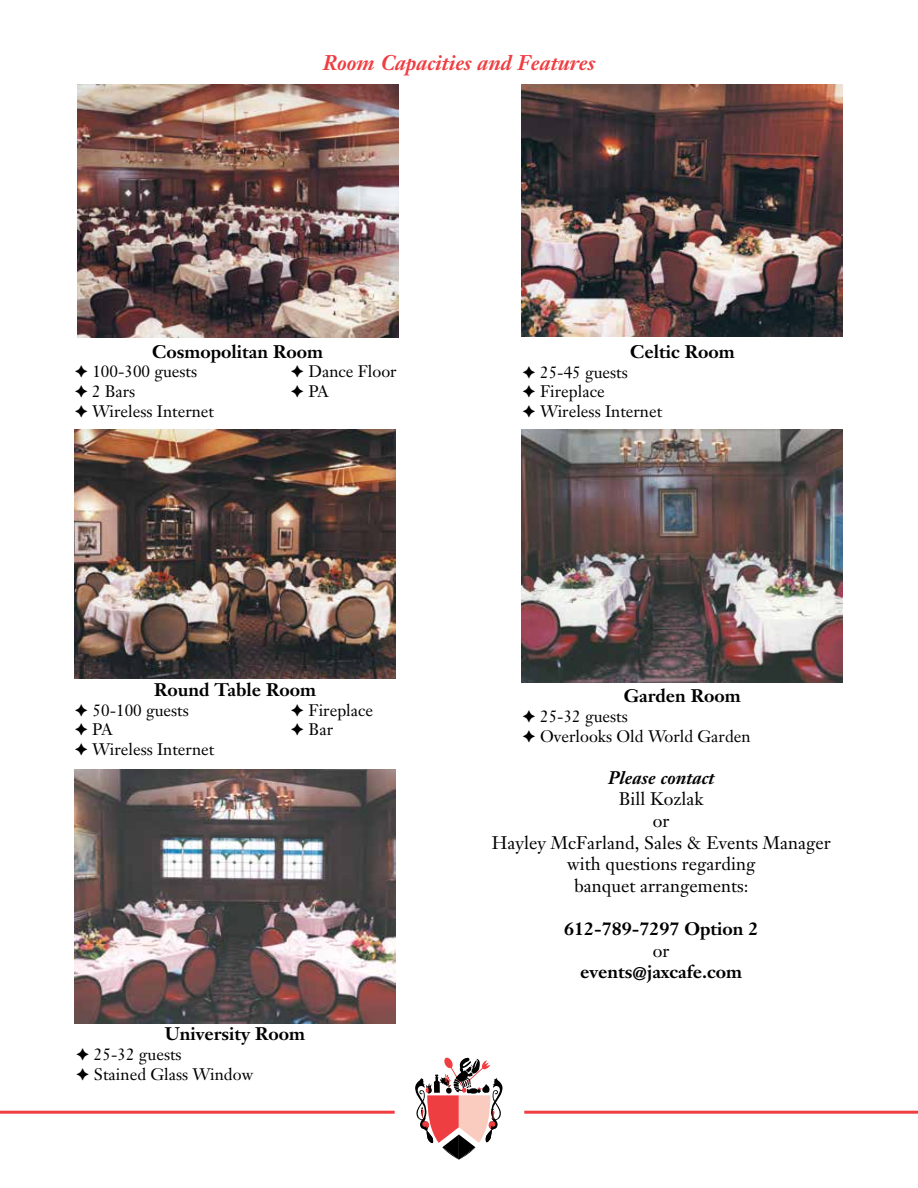
<style>
.page{position:relative;width:918px;height:1188px;background:#fff}
.page>*{position:absolute;margin:0;border:0;box-sizing:border-box;transform-origin:0 0}
.t1{font:italic 700 21px "Janson Text";color:#ef3e42}
.t2{font:700 18px "Janson Text";color:#000}
.t3{font:18px/21.6px "Janson Text";color:#000;text-align:center}
.t4{font:italic 700 18px "Janson Text";color:#000}
.t5{font:16.5px/19.8px "Janson Text";color:#000}
</style>
<div class="page">
<hr style="left:0;top:1111px;width:395px;height:3px;background:#ef3d42">
<hr style="left:524px;top:1111px;width:394px;height:3px;background:#ef3d42">
<svg style="left:415px;top:1057px;width:88px;height:103px"></svg>
<img style="left:77px;top:84px;width:321px;height:254px">
<img style="left:75px;top:429px;width:320px;height:249px">
<img style="left:75px;top:770px;width:320px;height:253px">
<img style="left:522px;top:429px;width:321px;height:254px">
<img style="left:522px;top:84px;width:321px;height:253px">
<p class="t1" style="left:323px;top:50px;width:274px">Room Capacities and Features</p>
<p class="t2" style="left:152px;top:340px;width:172px">Cosmopolitan Room</p>
<p class="t5" style="left:75px;top:362px;width:124px">✦ 100-300 guests</p>
<p class="t5" style="left:291px;top:362px;width:107px">✦ Dance Floor</p>
<p class="t5" style="left:75px;top:381px;width:62px">✦ 2 Bars</p>
<p class="t5" style="left:291px;top:381px;width:39px">✦ PA</p>
<p class="t5" style="left:75px;top:401px;width:141px">✦ Wireless Internet</p>
<p class="t2" style="left:630px;top:340px;width:106px">Celtic Room</p>
<p class="t5" style="left:523px;top:362px;width:141px">✦ 25-45 guests<br>✦ Fireplace<br>✦ Wireless Internet</p>
<p class="t2" style="left:154px;top:678px;width:163px">Round Table Room</p>
<p class="t5" style="left:75px;top:700px;width:115px">✦ 50-100 guests</p>
<p class="t5" style="left:291px;top:700px;width:84px">✦ Fireplace</p>
<p class="t5" style="left:75px;top:720px;width:39px">✦ PA</p>
<p class="t5" style="left:291px;top:720px;width:44px">✦ Bar</p>
<p class="t5" style="left:75px;top:740px;width:141px">✦ Wireless Internet</p>
<p class="t2" style="left:165px;top:1022px;width:142px">University Room</p>
<p class="t5" style="left:76px;top:1044px;width:178px">✦ 25-32 guests<br>✦ Stained Glass Window</p>
<p class="t2" style="left:624px;top:684px;width:119px">Garden Room</p>
<p class="t5" style="left:523px;top:706px;width:230px">✦ 25-32 guests<br>✦ Overlooks Old World Garden</p>
<p class="t4" style="left:608px;top:766px;width:108px">Please contact</p>
<p class="t3" style="left:492px;top:788px;width:340px">Bill Kozlak<br>or<br>Hayley McFarland, Sales &amp; Events Manager with questions regarding<br>banquet arrangements:</p>
<p class="t2" style="left:564px;top:917px;width:196px">612-789-7297 Option 2</p>
<p class="t3" style="left:653px;top:939px;width:18px">or</p>
<p class="t2" style="left:580px;top:960px;width:164px">events@jaxcafe.com</p>
</div>
